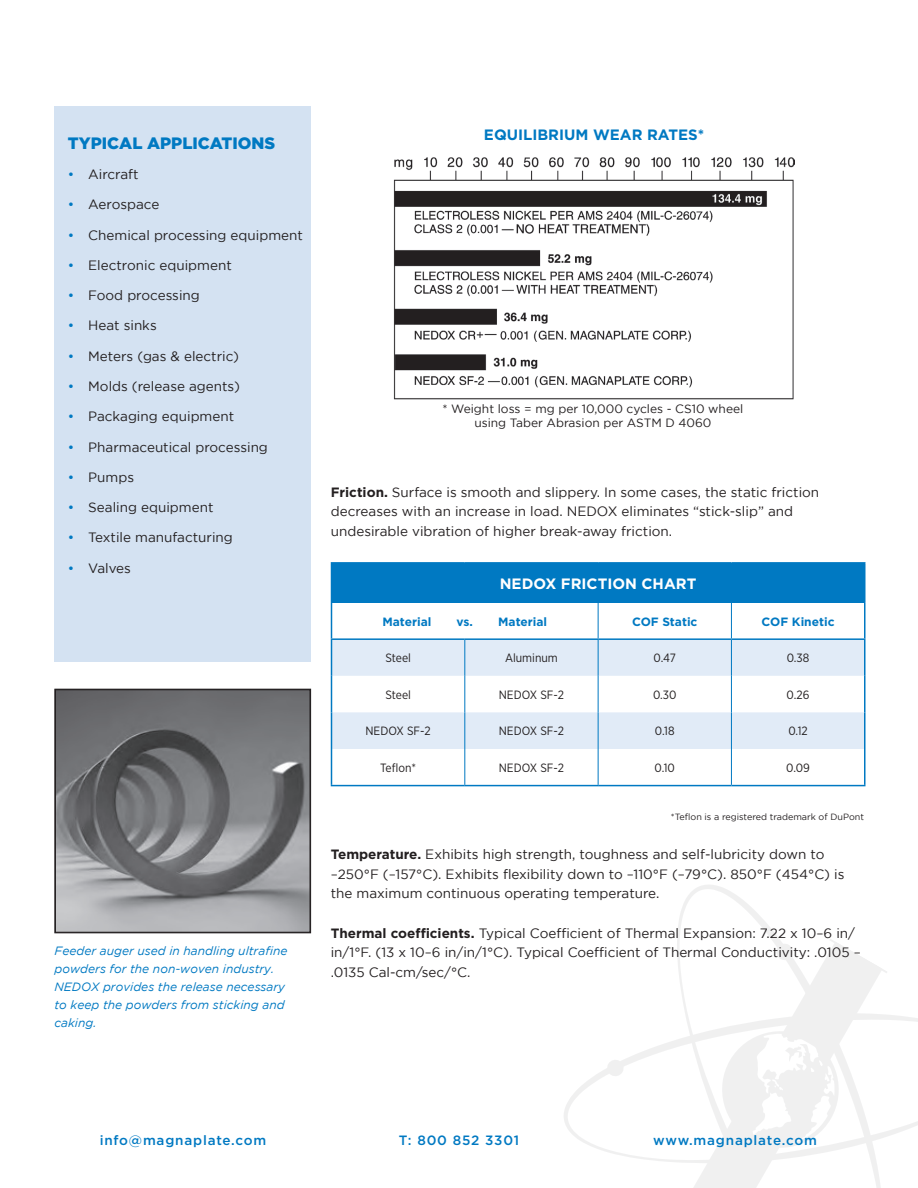
<style>
.page{position:relative;width:918px;height:1188px;background:#fff}
.page>*{position:absolute;margin:0;border:0;box-sizing:border-box;transform-origin:0 0}
.t1{font:900 16.5px "Gotham";color:#0079c2}
.t2{font:700 15px "Gotham";color:#0079c2}
.t3{font:700 15px "Gotham";color:#fff}
.t4{font:13.5px/19.5px "Gotham";color:#231f20}
.t5{font:500 13.5px "Gotham";letter-spacing:.06em;color:#0079c2}
.t6{font:italic 12px/18px "Gotham";color:#0079c2}
.t7{font:12px "Gotham Narrow";color:#231f20}
.t8{font:12px/14.4px "Gotham";color:#231f20;text-align:center}
.t9{font:700 12px "Gotham";color:#0079c2}
.t10{font:9px "Gotham";color:#231f20}
.s1{color:#0079c2}
.s2{font-weight:700}
</style>
<div class="page">
<svg style="left:564px;top:1015px;width:354px;height:147px"></svg>
<svg style="left:677px;top:885px;width:207px;height:303px"></svg>
<svg style="left:714px;top:1023px;width:133px;height:133px"></svg>
<svg style="left:606px;top:1059px;width:19px;height:18px"></svg>
<svg style="left:775px;top:943px;width:19px;height:18px"></svg>
<img style="left:57px;top:691px;width:252px;height:240px">
<div style="left:54px;top:689px;width:257px;height:244px;border:1px solid #231f20"></div>
<div style="left:54px;top:106px;width:257px;height:556px;background:#d4e2f2"></div>
<div style="left:332px;top:563px;width:533px;height:39px;background:#0079c2"></div>
<svg style="left:332px;top:640px;width:532px;height:109px;fill:#e1ebf7"></svg>
<hr style="left:331px;top:562px;width:134px;height:2px;background:#0079c2">
<hr style="left:331px;top:564px;width:1px;height:38px;background:#0079c2">
<hr style="left:465px;top:562px;width:133px;height:2px;background:#0079c2">
<hr style="left:598px;top:562px;width:133px;height:2px;background:#0079c2">
<hr style="left:731px;top:562px;width:135px;height:2px;background:#0079c2">
<hr style="left:864px;top:564px;width:2px;height:38px;background:#0079c2">
<hr style="left:331px;top:602px;width:1px;height:36px;background:#0079c2">
<hr style="left:864px;top:602px;width:2px;height:36px;background:#0079c2">
<hr style="left:331px;top:640px;width:1px;height:36px;background:#0079c2">
<hr style="left:864px;top:640px;width:2px;height:36px;background:#0079c2">
<hr style="left:331px;top:676px;width:1px;height:36px;background:#0079c2">
<hr style="left:864px;top:676px;width:2px;height:36px;background:#0079c2">
<hr style="left:331px;top:712px;width:1px;height:37px;background:#0079c2">
<hr style="left:864px;top:712px;width:2px;height:37px;background:#0079c2">
<hr style="left:331px;top:749px;width:1px;height:36px;background:#0079c2">
<hr style="left:864px;top:749px;width:2px;height:36px;background:#0079c2">
<hr style="left:331px;top:785px;width:134px;height:1px;background:#0079c2">
<hr style="left:465px;top:785px;width:133px;height:1px;background:#0079c2">
<hr style="left:598px;top:785px;width:133px;height:1px;background:#0079c2">
<hr style="left:731px;top:785px;width:135px;height:1px;background:#0079c2">
<hr style="left:598px;top:603px;width:1px;height:35px;background:#0079c2">
<hr style="left:731px;top:603px;width:1px;height:35px;background:#0079c2">
<hr style="left:464px;top:640px;width:1px;height:36px;background:#0079c2">
<hr style="left:598px;top:640px;width:1px;height:36px;background:#0079c2">
<hr style="left:731px;top:640px;width:1px;height:36px;background:#0079c2">
<hr style="left:464px;top:676px;width:1px;height:36px;background:#0079c2">
<hr style="left:598px;top:676px;width:1px;height:36px;background:#0079c2">
<hr style="left:731px;top:676px;width:1px;height:36px;background:#0079c2">
<hr style="left:464px;top:712px;width:1px;height:37px;background:#0079c2">
<hr style="left:598px;top:712px;width:1px;height:37px;background:#0079c2">
<hr style="left:731px;top:712px;width:1px;height:37px;background:#0079c2">
<hr style="left:464px;top:749px;width:1px;height:36px;background:#0079c2">
<hr style="left:598px;top:749px;width:1px;height:36px;background:#0079c2">
<hr style="left:731px;top:749px;width:1px;height:36px;background:#0079c2">
<hr style="left:332px;top:602px;width:133px;height:1px;background:#0079c2">
<hr style="left:465px;top:602px;width:133px;height:1px;background:#0079c2">
<hr style="left:598px;top:602px;width:133px;height:1px;background:#0079c2">
<hr style="left:731px;top:602px;width:133px;height:1px;background:#0079c2">
<hr style="left:331px;top:638px;width:134px;height:2px;background:#0079c2">
<hr style="left:465px;top:638px;width:133px;height:2px;background:#0079c2">
<hr style="left:598px;top:638px;width:133px;height:2px;background:#0079c2">
<hr style="left:731px;top:638px;width:135px;height:2px;background:#0079c2">
<img style="left:394px;top:157px;width:400px;height:243px">
<p class="t1" style="left:68px;top:133px;width:209px">TYPICAL APPLICATIONS</p>
<p class="t4" style="left:68px;top:164px;width:72px"><span class="s1">•</span> Aircraft</p>
<p class="t4" style="left:68px;top:195px;width:93px"><span class="s1">•</span> Aerospace</p>
<p class="t4" style="left:68px;top:225px;width:236px"><span class="s1">•</span> Chemical processing equipment</p>
<p class="t4" style="left:68px;top:255px;width:165px"><span class="s1">•</span> Electronic equipment</p>
<p class="t4" style="left:68px;top:285px;width:133px"><span class="s1">•</span> Food processing</p>
<p class="t4" style="left:68px;top:316px;width:90px"><span class="s1">•</span> Heat sinks</p>
<p class="t4" style="left:68px;top:346px;width:173px"><span class="s1">•</span> Meters (gas &amp; electric)</p>
<p class="t4" style="left:68px;top:376px;width:173px"><span class="s1">•</span> Molds (release agents)</p>
<p class="t4" style="left:68px;top:407px;width:168px"><span class="s1">•</span> Packaging equipment</p>
<p class="t4" style="left:68px;top:437px;width:201px"><span class="s1">•</span> Pharmaceutical processing</p>
<p class="t4" style="left:68px;top:467px;width:68px"><span class="s1">•</span> Pumps</p>
<p class="t4" style="left:68px;top:497px;width:147px"><span class="s1">•</span> Sealing equipment</p>
<p class="t4" style="left:68px;top:528px;width:166px"><span class="s1">•</span> Textile manufacturing</p>
<p class="t4" style="left:68px;top:558px;width:65px"><span class="s1">•</span> Valves</p>
<p class="t6" style="left:54px;top:942px;width:235px">Feeder auger used in handling ultrafine powders for the non-woven industry.<br>NEDOX provides the release necessary to keep the powders from sticking and caking.</p>
<p class="t2" style="left:484px;top:126px;width:222px">EQUILIBRIUM WEAR RATES*</p>
<p class="t8" style="left:442px;top:401px;width:302px">* Weight loss = mg per 10,000 cycles - CS10 wheel using Taber Abrasion per ASTM D 4060</p>
<p class="t4" style="left:331px;top:482px;width:490px"><span class="s2">Friction.</span> Surface is smooth and slippery. In some cases, the static friction decreases with an increase in load. NEDOX eliminates “stick-slip” and undesirable vibration of higher break-away friction.</p>
<p class="t3" style="left:500px;top:575px;width:198px">NEDOX FRICTION CHART</p>
<p class="t9" style="left:382px;top:615px;width:50px">Material</p>
<p class="t9" style="left:457px;top:615px;width:92px">vs. Material</p>
<p class="t9" style="left:632px;top:615px;width:67px">COF Static</p>
<p class="t9" style="left:762px;top:615px;width:74px">COF Kinetic</p>
<p class="t7" style="left:385px;top:651px;width:27px">Steel</p>
<p class="t7" style="left:505px;top:651px;width:54px">Aluminum</p>
<p class="t7" style="left:654px;top:651px;width:24px">0.47</p>
<p class="t7" style="left:787px;top:651px;width:24px">0.38</p>
<p class="t7" style="left:385px;top:687px;width:27px">Steel</p>
<p class="t7" style="left:499px;top:687px;width:67px">NEDOX SF-2</p>
<p class="t7" style="left:653px;top:687px;width:25px">0.30</p>
<p class="t7" style="left:787px;top:687px;width:24px">0.26</p>
<p class="t7" style="left:366px;top:724px;width:67px">NEDOX SF-2</p>
<p class="t7" style="left:499px;top:724px;width:67px">NEDOX SF-2</p>
<p class="t7" style="left:655px;top:724px;width:21px">0.18</p>
<p class="t7" style="left:788px;top:724px;width:21px">0.12</p>
<p class="t7" style="left:380px;top:760px;width:37px">Teflon*</p>
<p class="t7" style="left:499px;top:760px;width:67px">NEDOX SF-2</p>
<p class="t7" style="left:655px;top:760px;width:22px">0.10</p>
<p class="t7" style="left:786px;top:760px;width:25px">0.09</p>
<p class="t10" style="left:671px;top:811px;width:195px">*Teflon is a registered trademark of DuPont</p>
<p class="t4" style="left:331px;top:844px;width:515px"><span class="s2">Temperature.</span> Exhibits high strength, toughness and self-lubricity down to –250°F (–157°C). Exhibits flexibility down to –110°F (–79°C). 850°F (454°C) is the maximum continuous operating temperature.</p>
<p class="t4" style="left:331px;top:923px;width:532px"><span class="s2">Thermal coefficients.</span> Typical Coefficient of Thermal Expansion: 7.22 x 10–6 in/ in/1°F. (13 x 10–6 in/in/1°C). Typical Coefficient of Thermal Conductivity: .0105 – .0135 Cal-cm/sec/°C.</p>
<p class="t5" style="left:100px;top:1133px;width:168px">info@magnaplate.com</p>
<p class="t5" style="left:399px;top:1133px;width:122px">T: 800 852 3301</p>
<p class="t5" style="left:653px;top:1133px;width:165px">www.magnaplate.com</p>
</div>
